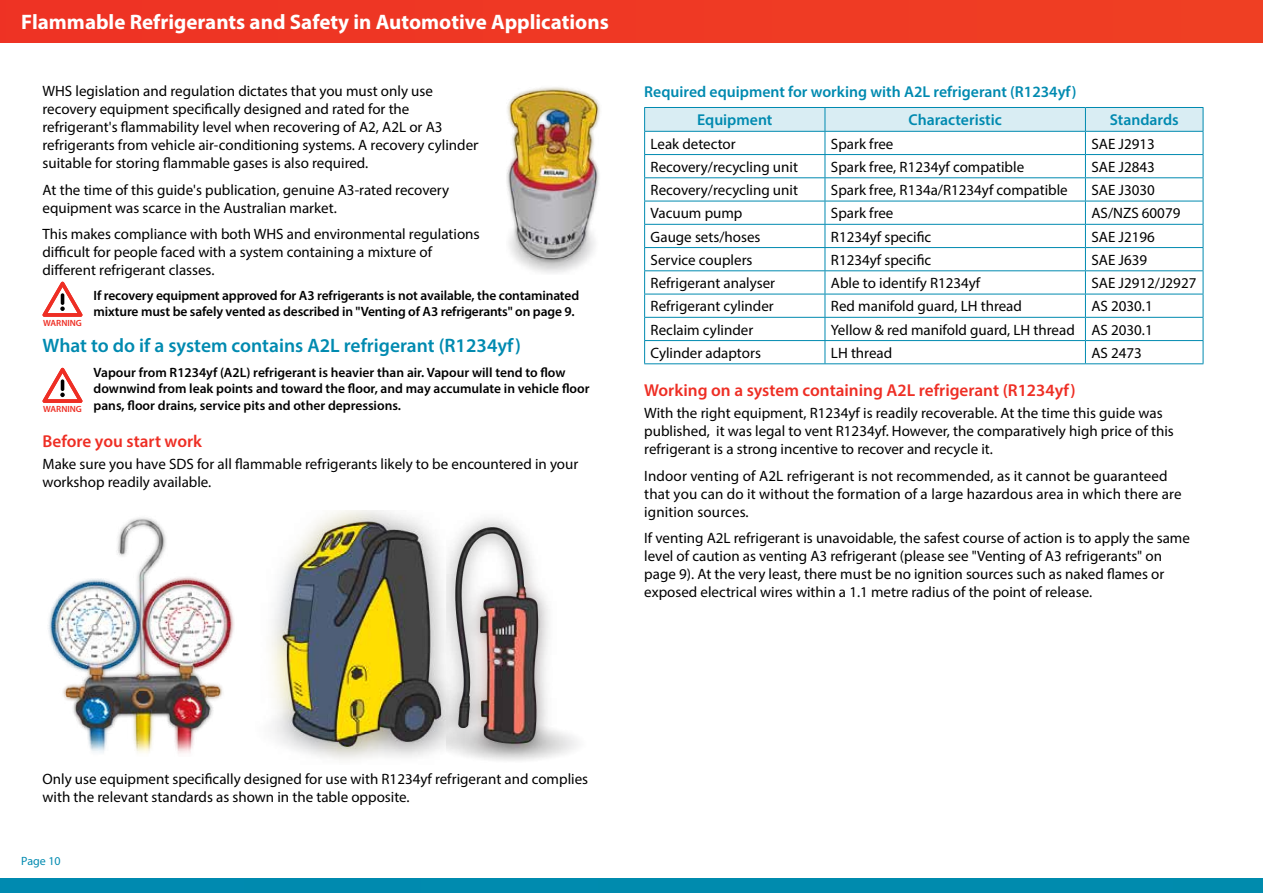
<style>
.page{position:relative;width:1263px;height:893px;background:#fff}
.page>*{position:absolute;margin:0;border:0;box-sizing:border-box;transform-origin:0 0}
.t1{font:700 21px "Myriad Pro";color:#fff}
.t2{font:600 19.5px "Myriad Pro";color:#008ab0}
.t3{font:600 17.25px "Myriad Pro";color:#ee2e24}
.t4{font:600 15.75px/28.5px "Myriad Pro";color:#008ab0}
.t5{font:15px/18px "Myriad Pro";color:#000}
.t6{font:600 13.5px/16.2px "Myriad Pro";letter-spacing:-.01em;color:#000}
.t7{font:12px "Myriad Pro";color:#008ab0}
.t8{font:600 9px "Myriad Pro";color:#ee2e24}
</style>
<div class="page">
<div style="left:0;top:0;width:1263px;height:43px;background:#ef3824"></div>
<div style="left:0;top:879px;width:1263px;height:14px;background:#008bae"></div>
<hr style="left:644px;top:363px;width:181px;height:1px;background:#008ab0">
<hr style="left:825px;top:363px;width:260px;height:1px;background:#008ab0">
<hr style="left:1085px;top:363px;width:118px;height:1px;background:#008ab0">
<svg style="left:644px;top:107px;width:560px;height:256px"></svg>
<svg style="left:43px;top:368px;width:39px;height:35px"></svg>
<svg style="left:43px;top:282px;width:39px;height:35px"></svg>
<img style="left:271px;top:510px;width:175px;height:250px">
<img style="left:48px;top:517px;width:186px;height:237px">
<img style="left:446px;top:518px;width:132px;height:243px">
<img style="left:506px;top:87px;width:94px;height:186px">
<h1 class="t1" style="left:21px;top:8px;width:589px">Flammable Refrigerants and Safety in Automotive Applications</h1>
<p class="t5" style="left:43px;top:82px;width:437px">WHS legislation and regulation dictates that you must only use recovery equipment specifically designed and rated for the refrigerant's flammability level when recovering of A2, A2L or A3 refrigerants from vehicle air-conditioning systems. A recovery cylinder suitable for storing flammable gases is also required.</p>
<p class="t5" style="left:43px;top:181px;width:408px">At the time of this guide's publication, genuine A3-rated recovery equipment was scarce in the Australian market.</p>
<p class="t5" style="left:43px;top:225px;width:439px">This makes compliance with both WHS and environmental regulations difficult for people faced with a system containing a mixture of different refrigerant classes.</p>
<p class="t6" style="left:94px;top:287px;width:487px">If recovery equipment approved for A3 refrigerants is not available, the contaminated mixture must be safely vented as described in "Venting of A3 refrigerants" on page 9.</p>
<h2 class="t2" style="left:43px;top:333px;width:480px">What to do if a system contains A2L refrigerant (R1234yf)</h2>
<p class="t6" style="left:94px;top:364px;width:497px">Vapour from R1234yf (A2L) refrigerant is heavier than air. Vapour will tend to flow downwind from leak points and toward the floor, and may accumulate in vehicle floor pans, floor drains, service pits and other depressions.</p>
<p class="t3" style="left:43px;top:430px;width:161px">Before you start work</p>
<p class="t5" style="left:43px;top:455px;width:537px">Make sure you have SDS for all flammable refrigerants likely to be encountered in your workshop readily available.</p>
<p class="t8" style="left:43px;top:318px;width:40px">WARNING</p>
<p class="t8" style="left:43px;top:404px;width:40px">WARNING</p>
<p class="t4" style="left:697px;top:77px;width:381px;text-indent:-53px">Required equipment for working with A2L refrigerant (R1234yf)<br>Equipment</p>
<p class="t4" style="left:908px;top:105px;width:95px">Characteristic</p>
<p class="t4" style="left:1110px;top:105px;width:70px">Standards</p>
<p class="t5" style="left:651px;top:134px;width:87px">Leak detector</p>
<p class="t5" style="left:831px;top:134px;width:64px">Spark free</p>
<p class="t5" style="left:1091px;top:134px;width:65px">SAE J2913</p>
<p class="t5" style="left:651px;top:158px;width:149px">Recovery/recycling unit</p>
<p class="t5" style="left:831px;top:158px;width:195px">Spark free, R1234yf compatible</p>
<p class="t5" style="left:1091px;top:158px;width:65px">SAE J2843</p>
<p class="t5" style="left:651px;top:181px;width:149px">Recovery/recycling unit</p>
<p class="t5" style="left:831px;top:181px;width:238px">Spark free, R134a/R1234yf compatible</p>
<p class="t5" style="left:1091px;top:181px;width:65px">SAE J3030</p>
<p class="t5" style="left:651px;top:204px;width:93px">Vacuum pump</p>
<p class="t5" style="left:831px;top:204px;width:64px">Spark free</p>
<p class="t5" style="left:1091px;top:204px;width:90px">AS/NZS 60079</p>
<p class="t5" style="left:651px;top:227px;width:111px">Gauge sets/hoses</p>
<p class="t5" style="left:831px;top:227px;width:102px">R1234yf specific</p>
<p class="t5" style="left:1091px;top:227px;width:65px">SAE J2196</p>
<p class="t5" style="left:651px;top:251px;width:103px">Service couplers</p>
<p class="t5" style="left:831px;top:251px;width:102px">R1234yf specific</p>
<p class="t5" style="left:1091px;top:251px;width:57px">SAE J639</p>
<p class="t5" style="left:651px;top:274px;width:126px">Refrigerant analyser</p>
<p class="t5" style="left:831px;top:274px;width:151px">Able to identify R1234yf</p>
<p class="t5" style="left:1091px;top:274px;width:106px">SAE J2912/J2927</p>
<p class="t5" style="left:651px;top:297px;width:125px">Refrigerant cylinder</p>
<p class="t5" style="left:831px;top:297px;width:192px">Red manifold guard, LH thread</p>
<p class="t5" style="left:1091px;top:297px;width:63px">AS 2030.1</p>
<p class="t5" style="left:651px;top:320px;width:104px">Reclaim cylinder</p>
<p class="t5" style="left:831px;top:320px;width:323px">Yellow &amp; red manifold guard, LH thread AS 2030.1</p>
<p class="t5" style="left:651px;top:344px;width:112px">Cylinder adaptors</p>
<p class="t5" style="left:831px;top:344px;width:63px">LH thread</p>
<p class="t5" style="left:1091px;top:344px;width:52px">AS 2473</p>
<p class="t3" style="left:644px;top:379px;width:433px">Working on a system containing A2L refrigerant (R1234yf)</p>
<p class="t5" style="left:644px;top:404px;width:531px">With the right equipment, R1234yf is readily recoverable. At the time this guide was published, it was legal to vent R1234yf. However, the comparatively high price of this refrigerant is a strong incentive to recover and recycle it.</p>
<p class="t5" style="left:644px;top:466px;width:539px">Indoor venting of A2L refrigerant is not recommended, as it cannot be guaranteed that you can do it without the formation of a large hazardous area in which there are ignition sources.</p>
<p class="t5" style="left:644px;top:529px;width:547px">If venting A2L refrigerant is unavoidable, the safest course of action is to apply the same level of caution as venting A3 refrigerant (please see "Venting of A3 refrigerants" on page 9). At the very least, there must be no ignition sources such as naked flames or exposed electrical wires within a 1.1 metre radius of the point of release.</p>
<p class="t5" style="left:43px;top:770px;width:547px">Only use equipment specifically designed for use with R1234yf refrigerant and complies with the relevant standards as shown in the table opposite.</p>
<p class="t7" style="left:21px;top:853px;width:41px">Page 10</p>
</div>
